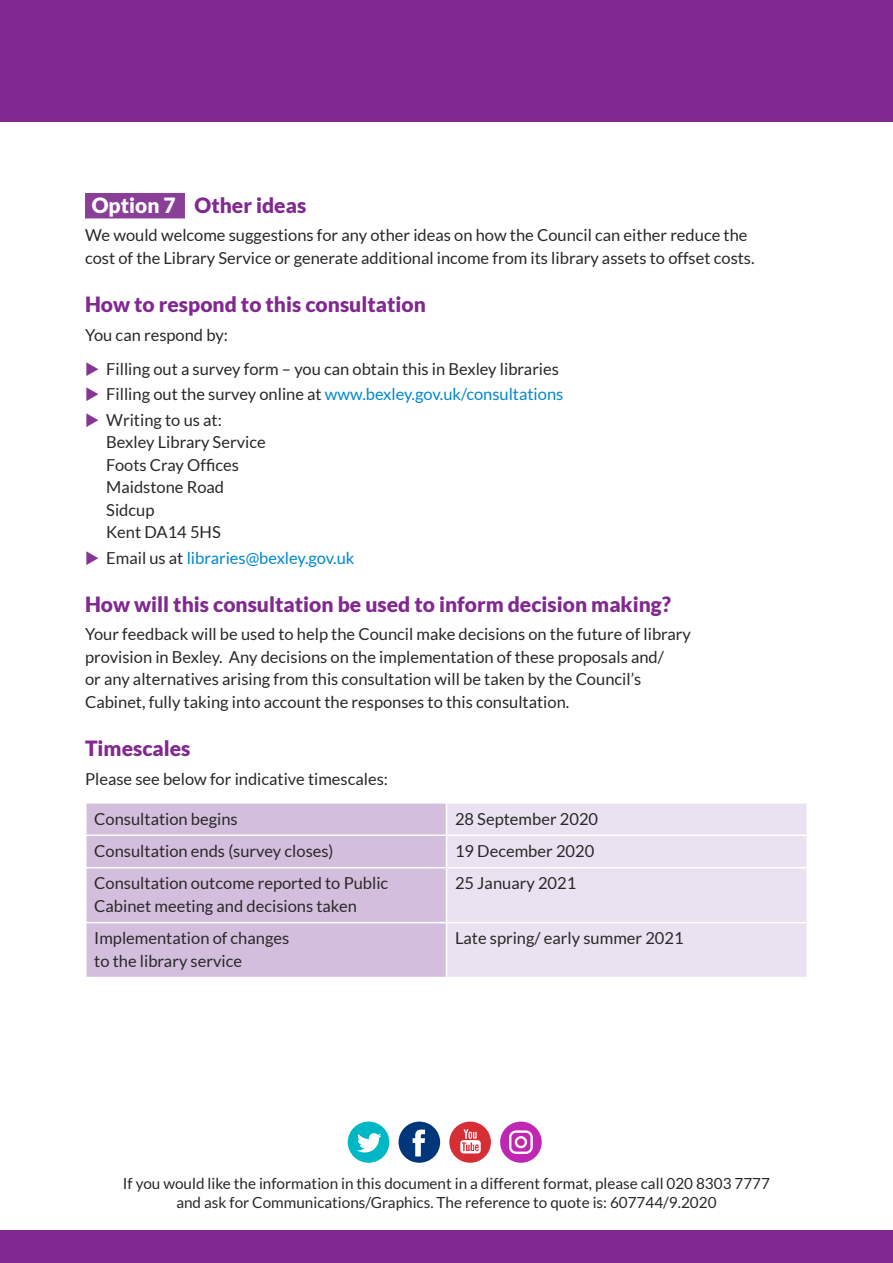
<style>
.page{position:relative;width:893px;height:1263px;background:#fff}
.page>*{position:absolute;margin:0;border:0;box-sizing:border-box;transform-origin:0 0}
.H2_Heading{font:900 21px "Lato";color:#812990}
.H2_Heading_rev{font:900 21px "Lato";color:#812990}
.P_Body_Text{font:16.5px/22.5px "Lato";color:#292829}
.t1{font:16.5px "Lato";color:#0088cd}
.P_Body_Text-2{font:15.3px/18.9px "Lato";color:#292829;text-align:center}
.s1{color:#fff}
.s2{color:#292829}
</style>
<div class="page">
<div style="left:0;top:0;width:893px;height:121px;background:#812990"></div>
<div style="left:85px;top:193px;width:100px;height:25px;background:#893f98"></div>
<div style="left:87px;top:804px;width:359px;height:173px;background:#d3bfdd"></div>
<div style="left:447px;top:804px;width:359px;height:173px;background:#eae2f0"></div>
<hr style="left:85px;top:834px;width:361px;height:2px;background:#fff">
<hr style="left:446px;top:834px;width:362px;height:2px;background:#fff">
<hr style="left:85px;top:867px;width:361px;height:1px;background:#fff">
<hr style="left:446px;top:867px;width:362px;height:1px;background:#fff">
<hr style="left:85px;top:922px;width:361px;height:1px;background:#fff">
<hr style="left:446px;top:922px;width:362px;height:1px;background:#fff">
<div style="left:348px;top:1121px;width:41px;height:42px;background:#00b7c6;border-radius:50%"></div>
<svg style="left:357px;top:1133px;width:25px;height:19px"></svg>
<div style="left:399px;top:1121px;width:41px;height:42px;background:#00377b;border-radius:50%"></div>
<svg style="left:413px;top:1129px;width:12px;height:27px"></svg>
<div style="left:449px;top:1121px;width:42px;height:42px;background:#d72d35;border-radius:50%"></div>
<svg style="left:460px;top:1129px;width:21px;height:24px"></svg>
<div style="left:500px;top:1121px;width:42px;height:42px;background:#bf26b2;border-radius:50%"></div>
<svg style="left:509px;top:1130px;width:24px;height:24px"></svg>
<div style="left:0;top:1230px;width:893px;height:33px;background:#812990"></div>
<h2 class="H2_Heading_rev" style="left:92px;top:193px;width:216px"><span class="s1">Option 7</span> Other ideas</h2>
<p class="P_Body_Text" style="left:85px;top:224px;width:671px">We would welcome suggestions for any other ideas on how the Council can either reduce the cost of the Library Service or generate additional income from its library assets to offset costs.</p>
<h2 class="H2_Heading" style="left:85px;top:292px;width:342px">How to respond to this consultation</h2>
<p class="P_Body_Text" style="left:85px;top:323px;width:144px">You can respond by:</p>
<p class="P_Body_Text" style="left:106px;top:357px;width:454px">Filling out a survey form – you can obtain this in Bexley libraries</p>
<p class="t1" style="left:106px;top:385px;width:459px"><span class="s2">Filling out the survey online at</span> www.bexley.gov.uk/consultations</p>
<p class="P_Body_Text" style="left:106px;top:408px;width:161px">Writing to us at:<br>Bexley Library Service<br>Foots Cray Offices<br>Maidstone Road<br>Sidcup<br>Kent DA14 5HS</p>
<p class="t1" style="left:106px;top:548px;width:250px"><span class="s2">Email us at</span> libraries@bexley.gov.uk</p>
<h2 class="H2_Heading" style="left:85px;top:592px;width:588px">How will this consultation be used to inform decision making?</h2>
<p class="P_Body_Text" style="left:85px;top:623px;width:607px">Your feedback will be used to help the Council make decisions on the future of library provision in Bexley. Any decisions on the implementation of these proposals and/<br>or any alternatives arising from this consultation will be taken by the Council’s Cabinet, fully taking into account the responses to this consultation.</p>
<h2 class="H2_Heading" style="left:85px;top:736px;width:107px">Timescales</h2>
<p class="P_Body_Text" style="left:85px;top:767px;width:304px">Please see below for indicative timescales:</p>
<p class="P_Body_Text" style="left:94px;top:807px;width:145px">Consultation begins</p>
<p class="P_Body_Text" style="left:455px;top:807px;width:145px">28 September 2020</p>
<p class="P_Body_Text" style="left:94px;top:840px;width:241px">Consultation ends (survey closes)</p>
<p class="P_Body_Text" style="left:455px;top:840px;width:141px">19 December 2020</p>
<p class="P_Body_Text" style="left:94px;top:872px;width:295px">Consultation outcome reported to Public<br>Cabinet meeting and decisions taken</p>
<p class="P_Body_Text" style="left:455px;top:872px;width:123px">25 January 2021</p>
<p class="P_Body_Text" style="left:94px;top:927px;width:196px">Implementation of changes to the library service</p>
<p class="P_Body_Text" style="left:455px;top:927px;width:230px">Late spring/ early summer 2021</p>
<p class="P_Body_Text-2" style="left:123px;top:1174px;width:649px">If you would like the information in this document in a different format, please call 020 8303 7777 and ask for Communications/Graphics. The reference to quote is: 607744/9.2020</p>
</div>
